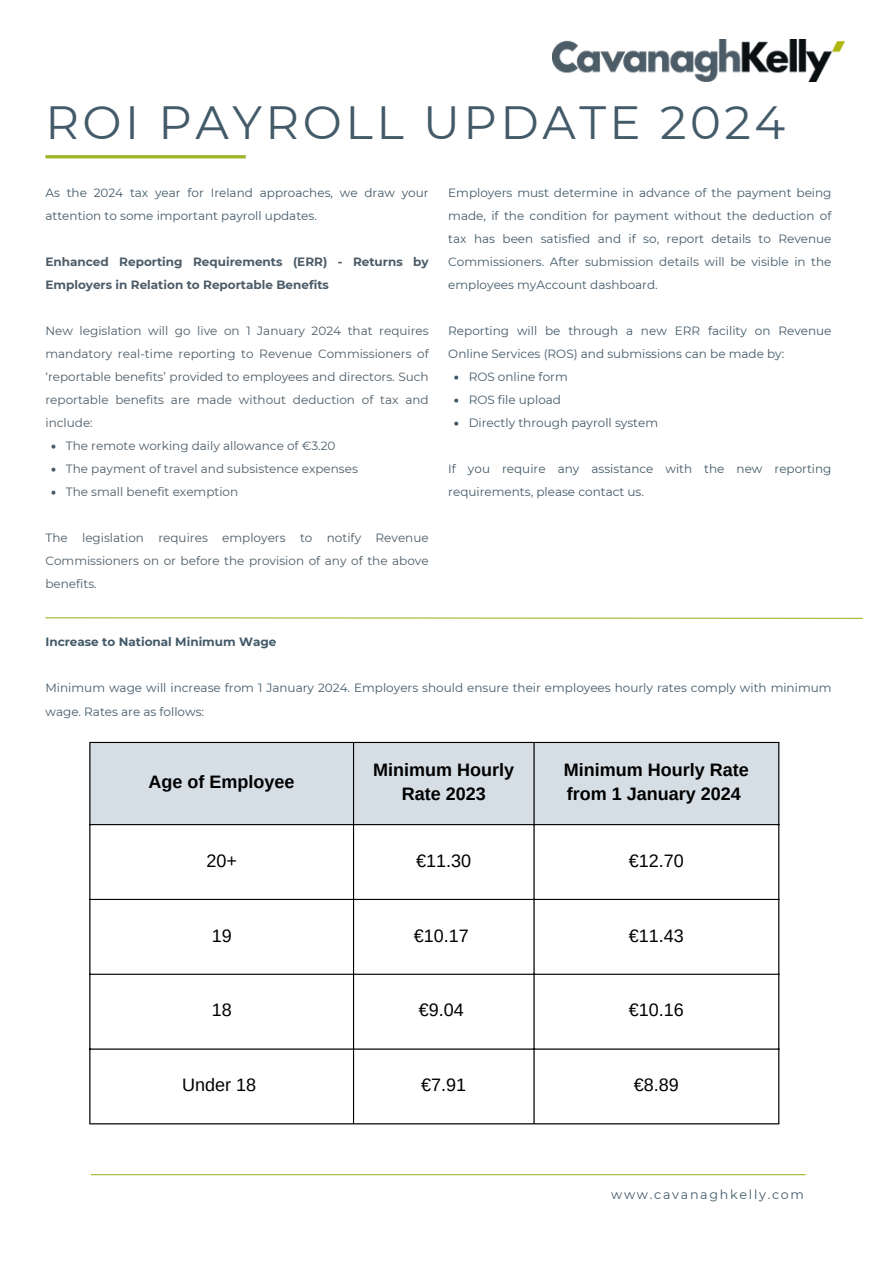
<style>
.page{position:relative;width:893px;height:1264px;background:#fff}
.page>*{position:absolute;margin:0;border:0;box-sizing:border-box;transform-origin:0 0}
.t1{font:46.5px "Montserrat";letter-spacing:.075em;color:#435a69}
.t2{font:700 18px/24.8px "Arimo";color:#000;text-align:center}
.t3{font:18px "Arimo";color:#000}
.t4{font:12.6px "Montserrat";letter-spacing:.135em;color:#435a69}
.t5{font:12px/23px "Montserrat";color:#435a69}
.t6{font:12px/23px "Montserrat";color:#4c5c68;text-align:justify}
.t7{font:700 12px/23px "Montserrat";color:#4c5c68}
.t8{font:700 12px "Montserrat";color:#435a69}
</style>
<div class="page">
<hr style="left:45px;top:155px;width:201px;height:3px;background:#a2b52d">
<hr style="left:91px;top:1174px;width:714px;height:1px;background:#a2b52d">
<img style="left:552px;top:39px;width:292px;height:42px">
<div style="left:90px;top:743px;width:688px;height:81px;background:#d5dee4"></div>
<hr style="left:89px;top:743px;width:1px;height:380px;background:#000">
<hr style="left:353px;top:743px;width:1px;height:380px;background:#000">
<hr style="left:533px;top:743px;width:1px;height:380px;background:#000">
<hr style="left:778px;top:743px;width:1px;height:380px;background:#000">
<hr style="left:89px;top:742px;width:690px;height:1px;background:#000">
<hr style="left:89px;top:824px;width:690px;height:1px;background:#000">
<hr style="left:89px;top:898px;width:690px;height:2px;background:#000">
<hr style="left:89px;top:973px;width:690px;height:1px;background:#000">
<hr style="left:89px;top:1048px;width:690px;height:1px;background:#000">
<hr style="left:89px;top:1123px;width:690px;height:1px;background:#000">
<svg style="left:51px;top:444px;width:4px;height:4px"></svg>
<svg style="left:51px;top:467px;width:4px;height:4px"></svg>
<svg style="left:51px;top:490px;width:4px;height:4px"></svg>
<svg style="left:454px;top:375px;width:4px;height:4px"></svg>
<svg style="left:454px;top:398px;width:4px;height:4px"></svg>
<svg style="left:454px;top:421px;width:4px;height:4px"></svg>
<svg style="left:45px;top:617px;width:818px;height:2px;background:#c9d487"></svg>
<p class="t1" style="left:45px;top:93px;width:741px">ROI PAYROLL UPDATE 2024</p>
<p class="t5" style="left:45px;top:181px;width:385px">As the 2024 tax year for Ireland approaches, we draw your attention to some important payroll updates.</p>
<p class="t7" style="left:45px;top:250px;width:385px">Enhanced Reporting Requirements (ERR) - Returns by<br>Employers in Relation to Reportable Benefits</p>
<p class="t6" style="left:45px;top:319px;width:385px">New legislation will go live on 1 January 2024 that requires mandatory real-time reporting to Revenue Commissioners of ‘reportable benefits’ provided to employees and directors. Such reportable benefits are made without deduction of tax and include:</p>
<p class="t6" style="left:66px;top:434px;width:271px">The remote working daily allowance of €3.20</p>
<p class="t6" style="left:66px;top:457px;width:293px">The payment of travel and subsistence expenses</p>
<p class="t6" style="left:66px;top:480px;width:174px">The small benefit exemption</p>
<p class="t6" style="left:45px;top:526px;width:385px">The legislation requires employers to notify Revenue Commissioners on or before the provision of any of the above benefits.</p>
<p class="t5" style="left:448px;top:181px;width:385px;text-align:justify">Employers must determine in advance of the payment being made, if the condition for payment without the deduction of tax has been satisfied and if so, report details to Revenue Commissioners. After submission details will be visible in the employees myAccount dashboard.</p>
<p class="t5" style="left:448px;top:319px;width:385px">Reporting will be through a new ERR facility on Revenue<br>Online Services (ROS) and submissions can be made by:</p>
<p class="t5" style="left:468px;top:365px;width:101px">ROS online form</p>
<p class="t5" style="left:468px;top:388px;width:94px">ROS file upload</p>
<p class="t5" style="left:468px;top:411px;width:191px">Directly through payroll system</p>
<p class="t5" style="left:448px;top:457px;width:385px">If you require any assistance with the new reporting requirements, please contact us.</p>
<p class="t8" style="left:45px;top:635px;width:232px">Increase to National Minimum Wage</p>
<p class="t5" style="left:45px;top:676px;width:787px">Minimum wage will increase from 1 January 2024. Employers should ensure their employees hourly rates comply with minimum wage. Rates are as follows:</p>
<p class="t2" style="left:149px;top:769px;width:147px">Age of Employee</p>
<p class="t2" style="left:373px;top:757px;width:142px">Minimum Hourly<br>Rate 2023</p>
<p class="t2" style="left:563px;top:757px;width:186px;text-align:left">Minimum Hourly Rate from 1 January 2024</p>
<p class="t3" style="left:206px;top:850px;width:32px">20+</p>
<p class="t3" style="left:416px;top:850px;width:57px">€11.30</p>
<p class="t3" style="left:628px;top:850px;width:57px">€12.70</p>
<p class="t3" style="left:212px;top:925px;width:22px">19</p>
<p class="t3" style="left:413px;top:925px;width:57px">€10.17</p>
<p class="t3" style="left:628px;top:925px;width:57px">€11.43</p>
<p class="t3" style="left:212px;top:1000px;width:22px">18</p>
<p class="t3" style="left:418px;top:1000px;width:47px">€9.04</p>
<p class="t3" style="left:628px;top:1000px;width:57px">€10.16</p>
<p class="t3" style="left:182px;top:1074px;width:76px">Under 18</p>
<p class="t3" style="left:421px;top:1074px;width:47px">€7.91</p>
<p class="t3" style="left:633px;top:1074px;width:47px">€8.89</p>
<p class="t4" style="left:611px;top:1186px;width:194px">www.cavanaghkelly.com</p>
</div>
